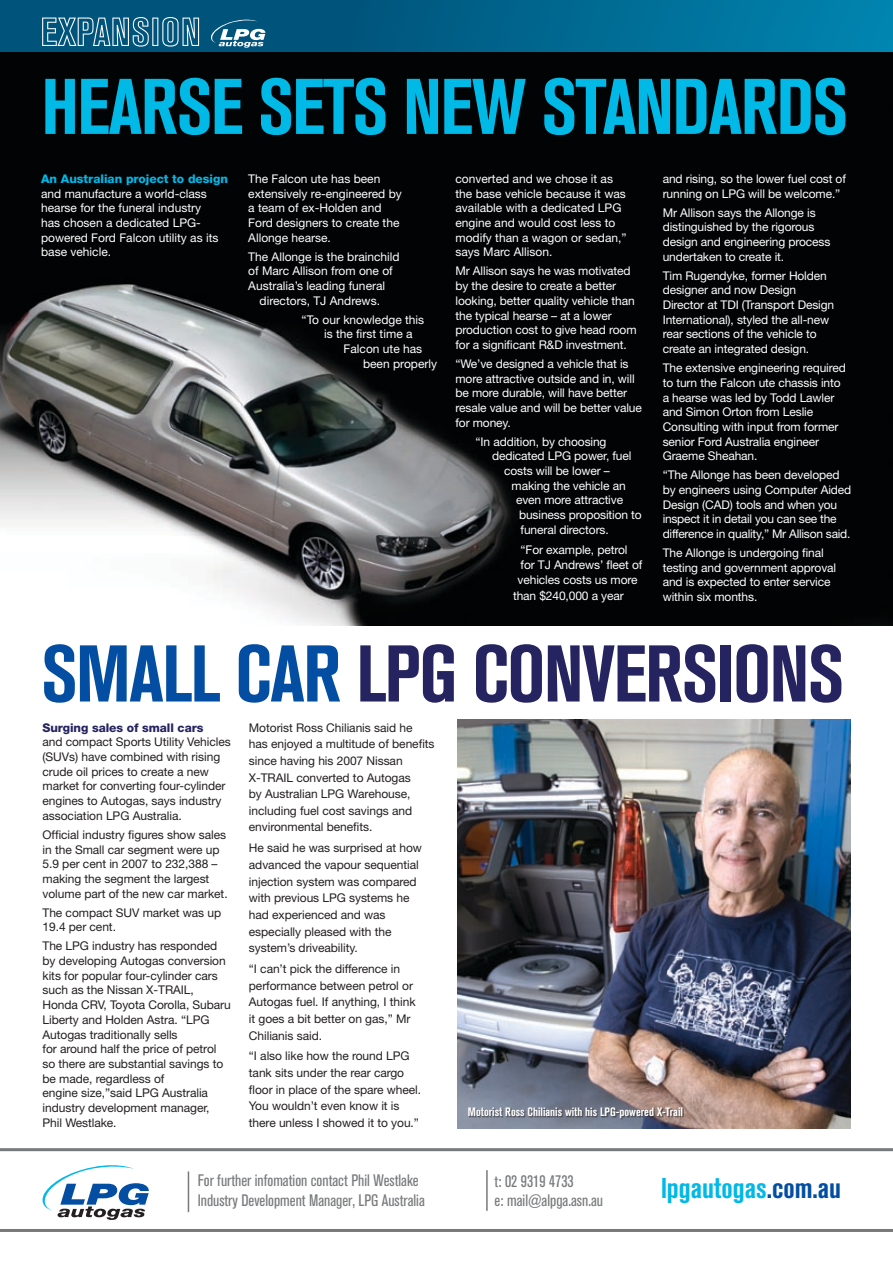
<style>
.page{position:relative;width:893px;height:1263px;background:#fff}
.page>*{position:absolute;margin:0;border:0;box-sizing:border-box;transform-origin:0 0}
.t1{font:700 condensed 79.5px "Akzidenz Grotesk BQ";letter-spacing:-.02em;color:#262460}
.t2{font:700 condensed 78px "Akzidenz Grotesk BQ";letter-spacing:-.02em;color:#00b9e7}
.t3{font:700 condensed 28.5px "Akzidenz Grotesk BQ";color:#00b9e7}
.t4{font:condensed 16.5px/19.8px "Akzidenz Grotesk BQ";color:#77797b}
.t5{font:12px/14.7px "Helvetica Neue";letter-spacing:-.01em;color:#fff}
.t6{font:12px/14.7px "Helvetica Neue";letter-spacing:-.005em;color:#231f20}
.t7{font:700 condensed 12px "Akzidenz Grotesk BQ";color:#fff}
.t8{font:800 12px "Helvetica Neue";color:#00b9e7}
.t9{font:800 12px "Helvetica Neue";letter-spacing:-.005em;color:#262460}
.s1{color:#034ea2}
</style>
<div class="page">
<div style="left:0;top:51px;width:893px;height:574px;background:#020304"></div>
<svg style="left:43px;top:1165px;width:106px;height:55px"></svg>
<hr style="left:0;top:1229px;width:893px;height:3px;background:#77797b">
<hr style="left:188px;top:1171px;width:1px;height:41px;background:#77797b">
<hr style="left:486px;top:1170px;width:2px;height:41px;background:#77797b">
<div style="left:0;top:0;width:893px;height:51px;background:linear-gradient(to right,#00486f,#007ea8)"></div>
<svg style="left:42px;top:17px;width:157px;height:30px;background:#3e7d9b"></svg>
<svg style="left:208px;top:17px;width:57px;height:31px;background:#41809d"></svg>
<hr style="left:0;top:1148px;width:893px;height:3px;background:#77797b">
<svg style="left:0;top:246px;width:484px;height:361px;background:#656666"></svg>
<img style="left:457px;top:719px;width:393px;height:409px">
<div style="left:469px;top:1108px;width:215px;height:11px;background:#231f20;opacity:.75"></div>
<h2 class="t2" style="left:41px;top:62px;width:808px">HEARSE SETS NEW STANDARDS</h2>
<p class="t8" style="left:41px;top:172px;width:188px">An Australian project to design</p>
<p class="t5" style="left:41px;top:186px;width:179px">and manufacture a world-class hearse for the funeral industry has chosen a dedicated LPG&shy;powered Ford Falcon utility as its base vehicle.</p>
<p class="t5" style="left:248px;top:171px;width:155px">The Falcon ute has been extensively re-engineered by a team of ex-Holden and<br>Ford designers to create the<br>Allonge hearse.</p>
<p class="t5" style="left:248px;top:249px;width:153px">The Allonge is the brainchild</p>
<p class="t5" style="left:248px;top:264px;width:146px">of Marc Allison from one of</p>
<p class="t5" style="left:248px;top:278px;width:138px">Australia’s leading funeral</p>
<p class="t5" style="left:260px;top:293px;width:122px">directors, TJ Andrews.</p>
<p class="t5" style="left:302px;top:312px;width:124px">“To our knowledge this</p>
<p class="t5" style="left:324px;top:327px;width:90px">is the first time a</p>
<p class="t5" style="left:344px;top:341px;width:80px">Falcon ute has</p>
<p class="t5" style="left:363px;top:356px;width:76px">been properly</p>
<p class="t5" style="left:455px;top:171px;width:173px">converted and we chose it as the base vehicle because it was available with a dedicated LPG engine and would cost less to modify than a wagon or sedan,” says Marc Allison.</p>
<p class="t5" style="left:455px;top:264px;width:183px">Mr Allison says he was motivated by the desire to create a better looking, better quality vehicle than the typical hearse – at a lower production cost to give head room for a significant R&amp;D investment.</p>
<p class="t5" style="left:455px;top:356px;width:188px">“We’ve designed a vehicle that is more attractive outside and in, will be more durable, will have better resale value and will be better value for money.</p>
<p class="t5" style="left:476px;top:434px;width:132px">“In addition, by choosing</p>
<p class="t5" style="left:492px;top:448px;width:141px">dedicated LPG power, fuel</p>
<p class="t5" style="left:504px;top:463px;width:107px">costs will be lower –</p>
<p class="t5" style="left:512px;top:478px;width:116px">making the vehicle an</p>
<p class="t5" style="left:516px;top:493px;width:109px">even more attractive</p>
<p class="t5" style="left:519px;top:507px;width:124px">business proposition to</p>
<p class="t5" style="left:521px;top:522px;width:90px">funeral directors.</p>
<p class="t5" style="left:521px;top:542px;width:108px">“For example, petrol</p>
<p class="t5" style="left:521px;top:557px;width:123px">for TJ Andrews’ fleet of</p>
<p class="t5" style="left:518px;top:573px;width:121px">vehicles costs us more</p>
<p class="t5" style="left:513px;top:588px;width:112px">than $240,000 a year</p>
<p class="t5" style="left:663px;top:171px;width:185px">and rising, so the lower fuel cost of running on LPG will be welcome.”</p>
<p class="t5" style="left:663px;top:205px;width:169px">Mr Allison says the Allonge is distinguished by the rigorous design and engineering process undertaken to create it.</p>
<p class="t5" style="left:663px;top:268px;width:173px">Tim Rugendyke, former Holden designer and now Design<br>Director at TDI (Transport Design<br>International), styled the all-new rear sections of the vehicle to create an integrated design.</p>
<p class="t5" style="left:663px;top:360px;width:185px">The extensive engineering required to turn the Falcon ute chassis into a hearse was led by Todd Lawler and Simon Orton from Leslie<br>Consulting with input from former senior Ford Australia engineer<br>Graeme Sheahan.</p>
<p class="t5" style="left:663px;top:467px;width:190px">“The Allonge has been developed by engineers using Computer Aided Design (CAD) tools and when you inspect it in detail you can see the difference in quality,” Mr Allison said.</p>
<p class="t5" style="left:663px;top:545px;width:175px">The Allonge is undergoing final testing and government approval and is expected to enter service within six months.</p>
<h1 class="t1" style="left:41px;top:628px;width:804px"><span class="s1">SMALL CAR</span> LPG CONVERSIONS</h1>
<p class="t9" style="left:43px;top:720px;width:162px">Surging sales of small cars</p>
<p class="t6" style="left:43px;top:734px;width:190px">and compact Sports Utility Vehicles (SUVs) have combined with rising crude oil prices to create a new market for converting four-cylinder engines to Autogas, says industry association LPG Australia.</p>
<p class="t6" style="left:43px;top:827px;width:187px">Official industry figures show sales in the Small car segment were up<br>5.9 per cent in 2007 to 232,388 – making the segment the largest volume part of the new car market.</p>
<p class="t6" style="left:43px;top:905px;width:180px">The compact SUV market was up<br>19.4 per cent.</p>
<p class="t6" style="left:43px;top:938px;width:190px">The LPG industry has responded by developing Autogas conversion kits for popular four-cylinder cars such as the Nissan X-TRAIL,<br>Honda CRV, Toyota Corolla, Subaru<br>Liberty and Holden Astra. “LPG<br>Autogas traditionally sells<br>for around half the price of petrol so there are substantial savings to be made, regardless of<br>engine size,”said LPG Australia industry development manager,<br>Phil Westlake.</p>
<p class="t6" style="left:249px;top:719px;width:187px;line-height:16.6px">Motorist Ross Chilianis said he<br>has enjoyed a multitude of benefits since having his 2007 Nissan<br>X-TRAIL converted to Autogas<br>by Australian LPG Warehouse, including fuel cost savings and environmental benefits.</p>
<p class="t6" style="left:249px;top:839px;width:175px;line-height:16.6px">He said he was surprised at how advanced the vapour sequential injection system was compared with previous LPG systems he had experienced and was especially pleased with the system’s driveability.</p>
<p class="t6" style="left:249px;top:960px;width:168px;line-height:16.6px">“I can’t pick the difference in performance between petrol or<br>Autogas fuel. If anything, I think it goes a bit better on gas,” Mr<br>Chilianis said.</p>
<p class="t6" style="left:249px;top:1048px;width:174px;line-height:16.6px">“I also like how the round LPG tank sits under the rear cargo floor in place of the spare wheel.<br>You wouldn’t even know it is there unless I showed it to you.”</p>
<p class="t7" style="left:468px;top:1105px;width:217px">Motorist Ross Chilianis with his LPG-powered X-Trail</p>
<h3 class="t4" style="left:198px;top:1171px;width:229px">For further infomation contact Phil Westlake<br>Industry Development Manager, LPG Australia</h3>
<h3 class="t4" style="left:494px;top:1171px;width:110px">t: 02 9319 4733<br>e: mail@alpga.asn.au</h3>
<h3 class="t3" style="left:661px;top:1172px;width:181px">lpgautogas<span class="s1">.com.au</span></h3>
</div>
